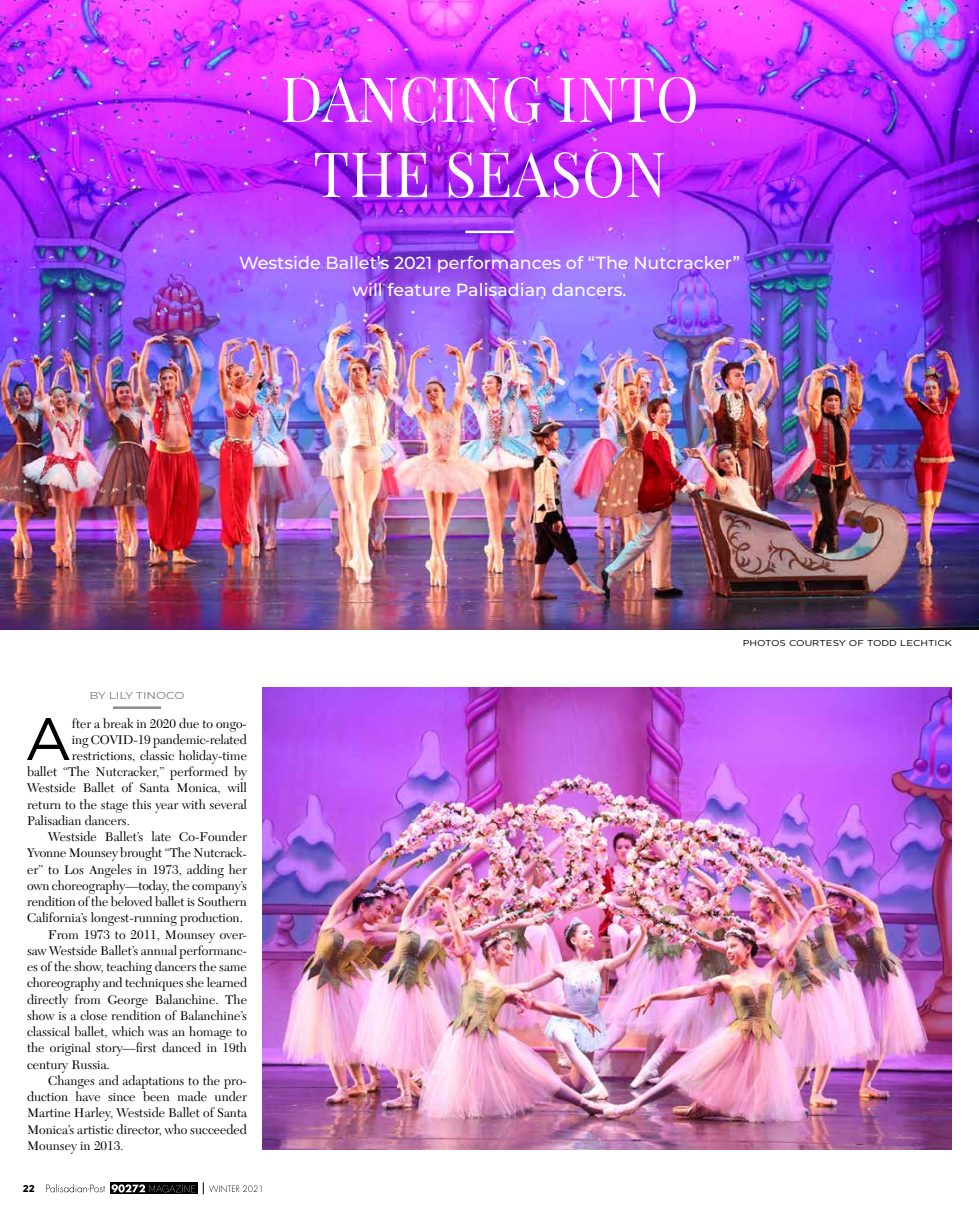
<style>
.page{position:relative;width:979px;height:1215px;background:#fff}
.page>*{position:absolute;margin:0;border:0;box-sizing:border-box;transform-origin:0 0}
.t1{font:62.5px/75px "Playfair Display";letter-spacing:.01em;color:#fff;text-align:center;scale:.93 1}
.t2{font:59.5px "Gotham";color:#000}
.t3{font:500 17.5px/26.2px "Montserrat";color:#fff;text-align:center}
.t4{font:13.12px "New Caledonia";color:#000}
.t5{font:10.12px "Montserrat";color:#77787b;scale:1.18 1}
.t6{font:700 10px "Novecento";color:#000}
.t7{font:8.5px "Gotham";color:#000;scale:1.18 1}
</style>
<div class="page">
<div style="left:110px;top:1182px;width:87px;height:12px;background:#000"></div>
<svg style="left:46px;top:1184px;width:59px;height:8px"></svg>
<svg style="left:111px;top:1184px;width:84px;height:9px"></svg>
<svg style="left:203px;top:1182px;width:58px;height:12px"></svg>
<img style="left:0;top:0;width:979px;height:630px">
<hr style="left:465px;top:231px;width:48px;height:2px;background:#fff">
<hr style="left:113px;top:706px;width:48px;height:3px;background:#8a8c8e">
<img style="left:262px;top:688px;width:690px;height:462px">
<h1 class="t1" style="left:281px;top:61px;width:451px">DANCING INTO<br>THE SEASON</h1>
<h3 class="t3" style="left:239px;top:249px;width:502px">Westside Ballet’s 2021 performances of “The Nutcracker” will feature Palisadian dancers.</h3>
<p class="t5" style="left:89px;top:689px;width:82px">BY LILY TINOCO</p>
<h2 class="t2" style="left:25px;top:706px;width:49px">A</h2>
<p class="t4" style="left:72px;top:716px;width:177px">fter a break in 2020 due to ongo-</p>
<p class="t4" style="left:72px;top:732px;width:177px">ing COVID-19 pandemic-related</p>
<p class="t4" style="left:72px;top:748px;width:177px">restrictions, classic holiday-time</p>
<p class="t4" style="left:27px;top:764px;width:221px">ballet “The Nutcracker,” performed by</p>
<p class="t4" style="left:27px;top:781px;width:221px">Westside Ballet of Santa Monica, will</p>
<p class="t4" style="left:27px;top:797px;width:221px">return to the stage this year with several</p>
<p class="t4" style="left:27px;top:813px;width:105px">Palisadian dancers.</p>
<p class="t4" style="left:48px;top:829px;width:200px">Westside Ballet’s late Co-Founder</p>
<p class="t4" style="left:27px;top:846px;width:221px">Yvonne Mounsey brought “The Nutcrack-</p>
<p class="t4" style="left:27px;top:862px;width:221px">er” to Los Angeles in 1973, adding her</p>
<p class="t4" style="left:27px;top:878px;width:222px">own choreography—today, the company’s</p>
<p class="t4" style="left:27px;top:894px;width:221px">rendition of the beloved ballet is Southern</p>
<p class="t4" style="left:27px;top:911px;width:217px">California’s longest-running production.</p>
<p class="t4" style="left:48px;top:927px;width:200px">From 1973 to 2011, Mounsey over-</p>
<p class="t4" style="left:27px;top:943px;width:221px">saw Westside Ballet’s annual performanc-</p>
<p class="t4" style="left:27px;top:959px;width:221px">es of the show, teaching dancers the same</p>
<p class="t4" style="left:27px;top:976px;width:222px">choreography and techniques she learned</p>
<p class="t4" style="left:27px;top:992px;width:221px">directly from George Balanchine. The</p>
<p class="t4" style="left:27px;top:1008px;width:221px">show is a close rendition of Balanchine’s</p>
<p class="t4" style="left:27px;top:1024px;width:221px">classical ballet, which was an homage to</p>
<p class="t4" style="left:27px;top:1041px;width:221px">the original story—first danced in 19th</p>
<p class="t4" style="left:27px;top:1057px;width:84px">century Russia.</p>
<p class="t4" style="left:48px;top:1073px;width:200px">Changes and adaptations to the pro-</p>
<p class="t4" style="left:27px;top:1089px;width:221px">duction have since been made under</p>
<p class="t4" style="left:27px;top:1106px;width:221px">Martine Harley, Westside Ballet of Santa</p>
<p class="t4" style="left:27px;top:1122px;width:221px">Monica’s artistic director, who succeeded</p>
<p class="t4" style="left:27px;top:1138px;width:98px">Mounsey in 2013.</p>
<p class="t6" style="left:23px;top:1182px;width:13px">22</p>
<p class="t7" style="left:743px;top:639px;width:13px">PHOTO</p>
<p class="t7" style="left:779px;top:639px;width:35px">S COURTESY</p>
<p class="t7" style="left:849px;top:639px;width:28px">OF TODD</p>
<p class="t7" style="left:900px;top:639px;width:7px">LECHTICK</p>
</div>
